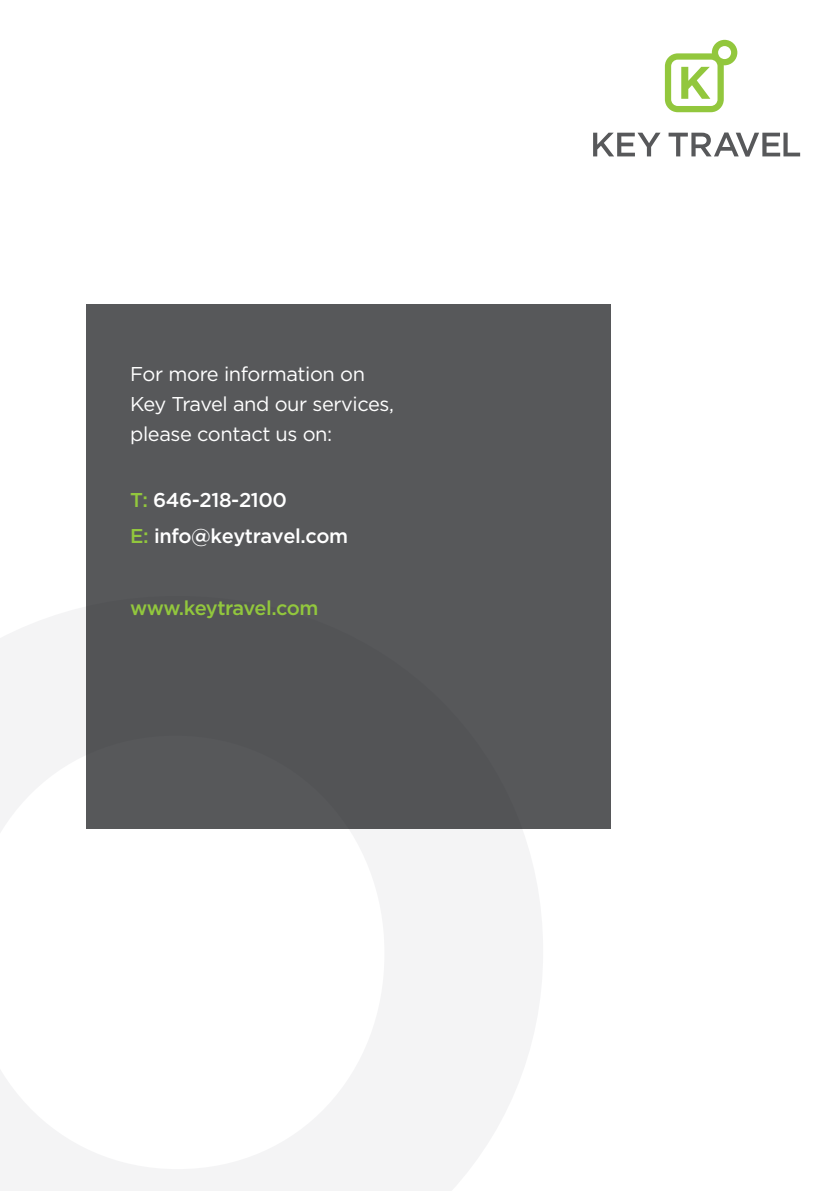
<style>
.page{position:relative;width:840px;height:1191px;background:#fff}
.page>*{position:absolute;margin:0;border:0;box-sizing:border-box;transform-origin:0 0}
._5_Body_copy{font:20px/30px "Gotham";letter-spacing:-.02em;color:#fff}
._5_Body_copy-2{font:500 20px/36px "Gotham";letter-spacing:-.02em;color:#fff}
._5_Body_copy-3{font:500 20px "Gotham";letter-spacing:-.035em;color:#92c73d}
.s1{color:#92c73d}
</style>
<div class="page">
<div style="left:86px;top:304px;width:525px;height:524px;background:#57585a"></div>
<svg style="left:664px;top:40px;width:73px;height:72px"></svg>
<svg style="left:593px;top:132px;width:206px;height:25px"></svg>
<p class="_5_Body_copy" style="left:130px;top:358px;width:265px">For more information on<br>Key Travel and our services, please contact us on:</p>
<p class="_5_Body_copy-2" style="left:130px;top:481px;width:219px"><span class="s1">T:</span> 646-218-2100<br><span class="s1">E:</span> info@keytravel.com</p>
<p class="_5_Body_copy-3" style="left:130px;top:595px;width:190px">www.keytravel.com</p>
</div>
